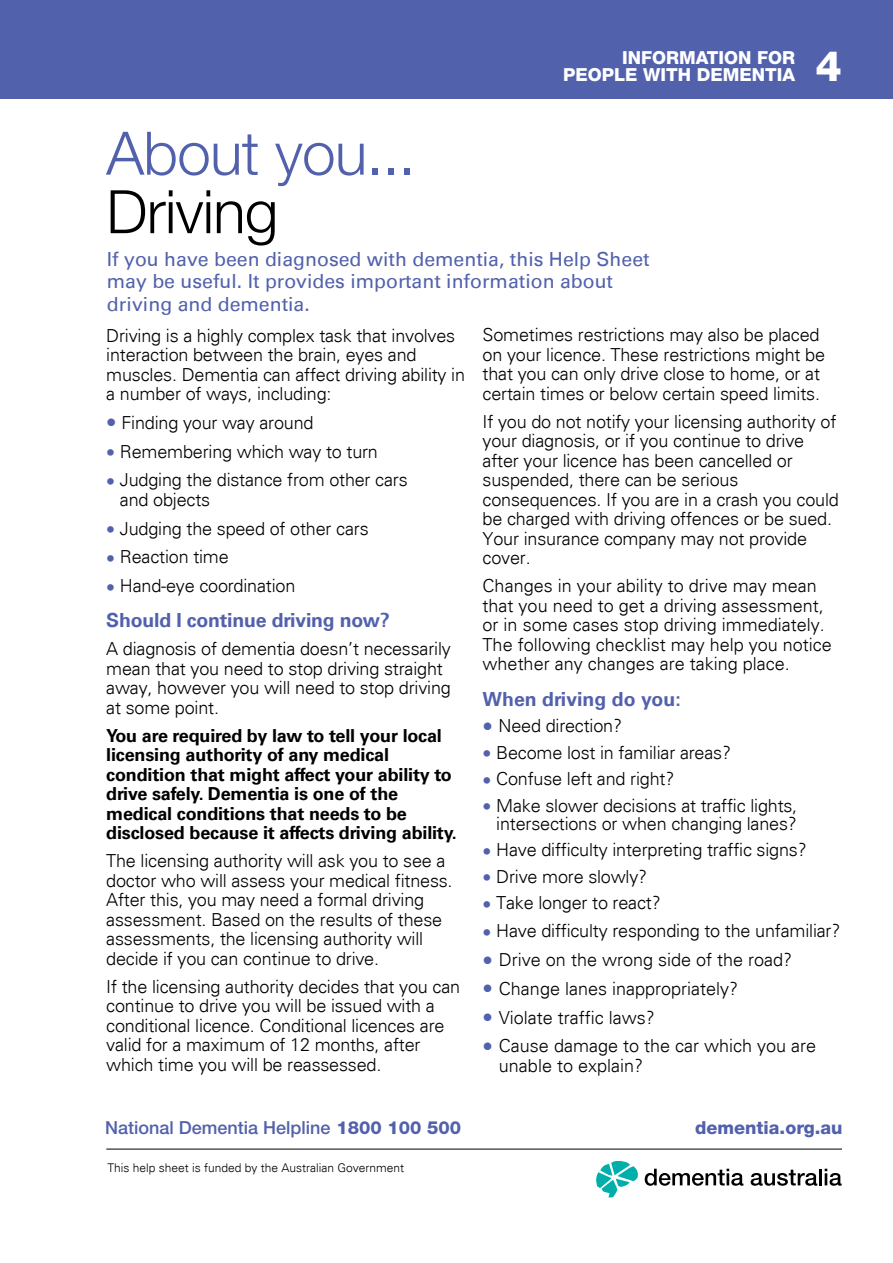
<style>
.page{position:relative;width:893px;height:1263px;background:#fff}
.page>*{position:absolute;margin:0;border:0;box-sizing:border-box;transform-origin:0 0}
.t1{font:300 60px "Helvetica Neue LT";letter-spacing:-.01em;color:#5261ac}
.t2{font:300 60px "Helvetica Neue LT";letter-spacing:-.01em;color:#000}
.t3{font:800 42px "Helvetica Neue LT";color:#fff}
.t4{font:19.5px/22.5px "Univers LT Std";color:#5261ac}
.t5{font:700 19.5px "Univers LT Std";letter-spacing:-.01em;color:#5261ac}
.t6{font:300 18px/19.5px "Univers";letter-spacing:-.01em;color:#000}
.t7{font:700 18px/19.5px "Univers LT Std";letter-spacing:-.01em;color:#000}
.t8{font:500 18px "Helvetica Neue LT";color:#5261ac}
.t9{font:800 18px/17.2px "Helvetica Neue LT";color:#fff;text-align:right}
.t10{font:800 18px "Helvetica Neue LT";color:#5261ac}
.t11{font:300 12px "Univers";color:#000}
.s1{font-size:21px;color:#5261ac}
.s2{color:#5261ac}
.s3{font-weight:800}
</style>
<div class="page">
<div style="left:0;top:0;width:893px;height:99px;background:#5261ac"></div>
<hr style="left:106px;top:1149px;width:736px;height:1px;background:#000">
<svg style="left:596px;top:1161px;width:42px;height:36px"></svg>
<svg style="left:645px;top:1169px;width:98px;height:17px"></svg>
<svg style="left:751px;top:1170px;width:66px;height:16px"></svg>
<hr style="left:819px;top:1169px;width:3px;height:16px;background:#000">
<svg style="left:825px;top:1169px;width:17px;height:17px"></svg>
<p class="t9" style="left:563px;top:48px;width:234px">INFORMATION FOR<br>PEOPLE WITH DEMENTIA</p>
<h2 class="t3" style="left:815px;top:41px;width:28px">4</h2>
<h1 class="t1" style="left:106px;top:117px;width:311px">About you...</h1>
<h1 class="t2" style="left:106px;top:175px;width:173px">Driving</h1>
<p class="t4" style="left:107px;top:247px;width:544px">If you have been diagnosed with dementia, this Help Sheet may be useful. It provides important information about driving and dementia.</p>
<p class="t6" style="left:106px;top:325px;width:360px">Driving is a highly complex task that involves interaction between the brain, eyes and muscles. Dementia can affect driving ability in a number of ways, including:</p>
<p class="t6" style="left:106px;top:413px;width:209px"><span class="s1">•</span> Finding your way around</p>
<p class="t6" style="left:106px;top:441px;width:273px"><span class="s2">•</span> Remembering which way to turn</p>
<p class="t6" style="left:120px;top:470px;width:289px;text-indent:-14px"><span class="s2">•</span> Judging the distance from other cars and objects</p>
<p class="t6" style="left:106px;top:518px;width:264px"><span class="s2">•</span> Judging the speed of other cars</p>
<p class="t6" style="left:106px;top:547px;width:124px"><span class="s2">•</span> Reaction time</p>
<p class="t6" style="left:106px;top:576px;width:191px"><span class="s2">•</span> Hand-eye coordination</p>
<p class="t5" style="left:106px;top:609px;width:285px">Should I continue driving now?</p>
<p class="t6" style="left:106px;top:639px;width:346px">A diagnosis of dementia doesn’t necessarily mean that you need to stop driving straight away, however you will need to stop driving at some point.</p>
<p class="t7" style="left:106px;top:726px;width:352px">You are required by law to tell your local licensing authority of any medical condition that might affect your ability to drive safely. Dementia is one of the medical conditions that needs to be disclosed because it affects driving ability.</p>
<p class="t6" style="left:106px;top:851px;width:348px">The licensing authority will ask you to see a doctor who will assess your medical fitness.<br>After this, you may need a formal driving assessment. Based on the results of these assessments, the licensing authority will decide if you can continue to drive.</p>
<p class="t6" style="left:106px;top:977px;width:355px">If the licensing authority decides that you can continue to drive you will be issued with a conditional licence. Conditional licences are valid for a maximum of 12 months, after which time you will be reassessed.</p>
<p class="t6" style="left:483px;top:325px;width:344px">Sometimes restrictions may also be placed on your licence. These restrictions might be that you can only drive close to home, or at certain times or below certain speed limits.</p>
<p class="t6" style="left:483px;top:412px;width:358px">If you do not notify your licensing authority of your diagnosis, or if you continue to drive after your licence has been cancelled or suspended, there can be serious consequences. If you are in a crash you could be charged with driving offences or be sued.<br>Your insurance company may not provide cover.</p>
<p class="t6" style="left:483px;top:576px;width:351px">Changes in your ability to drive may mean that you need to get a driving assessment, or in some cases stop driving immediately.<br>The following checklist may help you notice whether any changes are taking place.</p>
<p class="t5" style="left:483px;top:687px;width:200px">When driving do you:</p>
<p class="t6" style="left:483px;top:716px;width:141px"><span class="s1">•</span> Need direction?</p>
<p class="t6" style="left:483px;top:743px;width:250px"><span class="s2">•</span> Become lost in familiar areas?</p>
<p class="t6" style="left:483px;top:769px;width:193px"><span class="s2">•</span> Confuse left and right?</p>
<p class="t6" style="left:483px;top:796px;width:316px;line-height:18px;text-align:right"><span class="s2">•</span> Make slower decisions at traffic lights, intersections or when changing lanes?</p>
<p class="t6" style="left:483px;top:840px;width:326px"><span class="s2">•</span> Have difficulty interpreting traffic signs?</p>
<p class="t6" style="left:483px;top:867px;width:166px"><span class="s2">•</span> Drive more slowly?</p>
<p class="t6" style="left:483px;top:893px;width:180px"><span class="s2">•</span> Take longer to react?</p>
<p class="t6" style="left:483px;top:921px;width:359px"><span class="s2">•</span> Have difficulty responding to the unfamiliar?</p>
<p class="t6" style="left:483px;top:950px;width:311px"><span class="s1">•</span> Drive on the wrong side of the road?</p>
<p class="t6" style="left:483px;top:979px;width:257px"><span class="s1">•</span> Change lanes inappropriately?</p>
<p class="t6" style="left:483px;top:1007px;width:174px"><span class="s1">•</span> Violate traffic laws?</p>
<p class="t6" style="left:499px;top:1036px;width:319px;text-indent:-16px"><span class="s1">•</span> Cause damage to the car which you are unable to explain?</p>
<p class="t8" style="left:105px;top:1117px;width:357px">National Dementia Helpline <span class="s3">1800 100 500</span></p>
<p class="t10" style="left:695px;top:1117px;width:149px">dementia.org.au</p>
<p class="t11" style="left:107px;top:1160px;width:298px">This help sheet is funded by the Australian Government</p>
</div>
